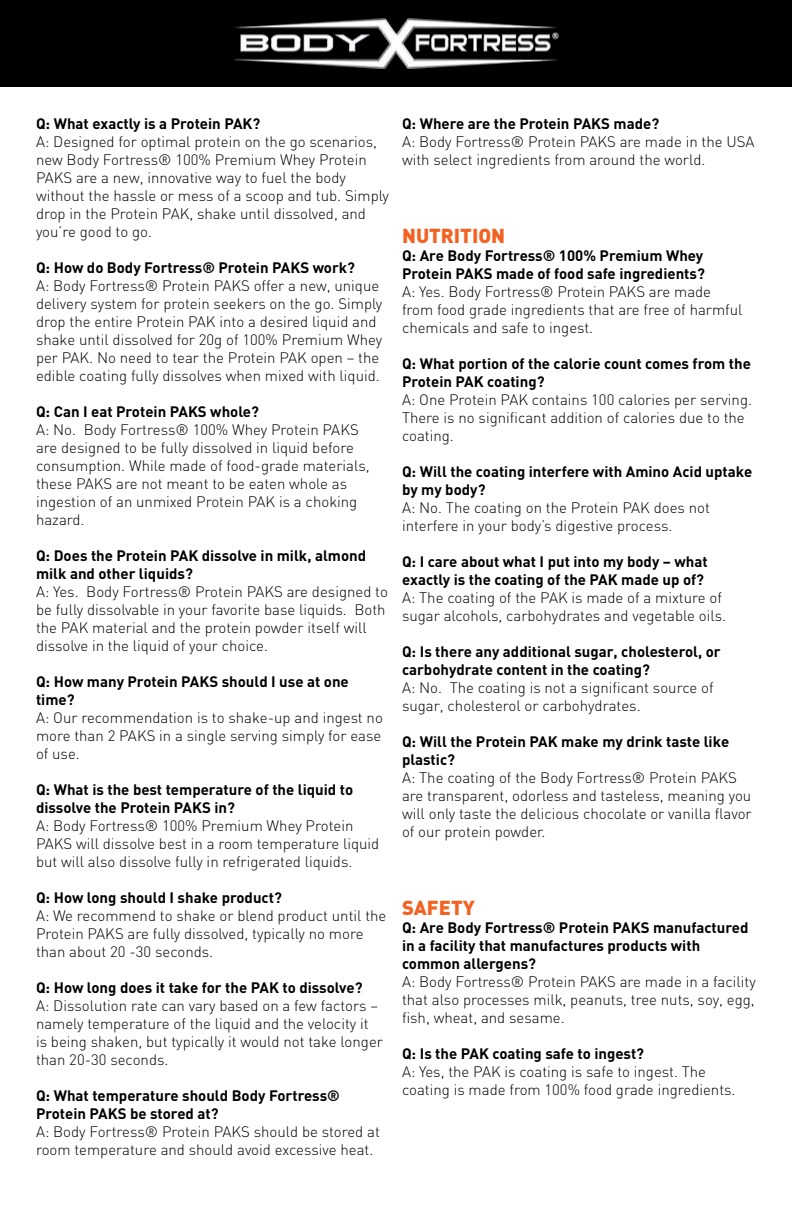
<style>
.page{position:relative;width:792px;height:1224px;background:#fff}
.page>*{position:absolute;margin:0;border:0;box-sizing:border-box;transform-origin:0 0}
.t1{font:900 20px "DIN";color:#f26323}
.t2{font:300 15px/18px "DIN";color:#000}
.t3{font:700 15px/18px "DIN";color:#000}
</style>
<div class="page">
<div style="left:0;top:0;width:792px;height:86px;background:#000"></div>
<img style="left:233px;top:18px;width:326px;height:69px">
<p class="t3" style="left:36px;top:114px;width:226px">Q: What exactly is a Protein PAK?</p>
<p class="t2" style="left:36px;top:133px;width:355px">A: Designed for optimal protein on the go scenarios, new Body Fortress® 100% Premium Whey Protein PAKS are a new, innovative way to fuel the body without the hassle or mess of a scoop and tub. Simply drop in the Protein PAK, shake until dissolved, and you’re good to go.</p>
<p class="t3" style="left:36px;top:258px;width:321px">Q: How do Body Fortress® Protein PAKS work?</p>
<p class="t2" style="left:36px;top:277px;width:348px">A: Body Fortress® Protein PAKS offer a new, unique delivery system for protein seekers on the go. Simply drop the entire Protein PAK into a desired liquid and shake until dissolved for 20g of 100% Premium Whey per PAK. No need to tear the Protein PAK open – the edible coating fully dissolves when mixed with liquid.</p>
<p class="t3" style="left:36px;top:402px;width:224px">Q: Can I eat Protein PAKS whole?</p>
<p class="t2" style="left:36px;top:421px;width:335px">A: No. Body Fortress® 100% Whey Protein PAKS are designed to be fully dissolved in liquid before consumption. While made of food-grade materials, these PAKS are not meant to be eaten whole as ingestion of an unmixed Protein PAK is a choking hazard.</p>
<p class="t3" style="left:36px;top:546px;width:332px">Q: Does the Protein PAK dissolve in milk, almond milk and other liquids?</p>
<p class="t2" style="left:36px;top:583px;width:354px">A: Yes. Body Fortress® Protein PAKS are designed to be fully dissolvable in your favorite base liquids. Both the PAK material and the protein powder itself will dissolve in the liquid of your choice.</p>
<p class="t3" style="left:36px;top:672px;width:314px">Q: How many Protein PAKS should I use at one time?</p>
<p class="t2" style="left:36px;top:709px;width:348px;text-align:justify">A: Our recommendation is to shake-up and ingest no more than 2 PAKS in a single serving simply for ease of use.</p>
<p class="t3" style="left:36px;top:780px;width:319px">Q: What is the best temperature of the liquid to dissolve the Protein PAKS in?</p>
<p class="t2" style="left:36px;top:817px;width:345px">A: Body Fortress® 100% Premium Whey Protein<br>PAKS will dissolve best in a room temperature liquid but will also dissolve fully in refrigerated liquids.</p>
<p class="t3" style="left:36px;top:888px;width:247px">Q: How long should I shake product?</p>
<p class="t2" style="left:36px;top:907px;width:352px">A: We recommend to shake or blend product until the<br>Protein PAKS are fully dissolved, typically no more than about 20 -30 seconds.</p>
<p class="t3" style="left:36px;top:978px;width:328px">Q: How long does it take for the PAK to dissolve?</p>
<p class="t2" style="left:36px;top:997px;width:349px">A: Dissolution rate can vary based on a few factors – namely temperature of the liquid and the velocity it is being shaken, but typically it would not take longer than 20-30 seconds.</p>
<p class="t3" style="left:36px;top:1086px;width:305px">Q: What temperature should Body Fortress®<br>Protein PAKS be stored at?</p>
<p class="t2" style="left:36px;top:1123px;width:345px">A: Body Fortress® Protein PAKS should be stored at room temperature and should avoid excessive heat.</p>
<p class="t3" style="left:402px;top:114px;width:259px">Q: Where are the Protein PAKS made?</p>
<p class="t2" style="left:402px;top:133px;width:354px">A: Body Fortress® Protein PAKS are made in the USA with select ingredients from around the world.</p>
<h1 class="t1" style="left:402px;top:223px;width:105px">NUTRITION</h1>
<p class="t3" style="left:402px;top:246px;width:304px">Q: Are Body Fortress® 100% Premium Whey<br>Protein PAKS made of food safe ingredients?</p>
<p class="t2" style="left:402px;top:283px;width:342px">A: Yes. Body Fortress® Protein PAKS are made from food grade ingredients that are free of harmful chemicals and safe to ingest.</p>
<p class="t3" style="left:402px;top:354px;width:350px">Q: What portion of the calorie count comes from the<br>Protein PAK coating?</p>
<p class="t2" style="left:402px;top:391px;width:352px">A: One Protein PAK contains 100 calories per serving.<br>There is no significant addition of calories due to the coating.</p>
<p class="t3" style="left:402px;top:462px;width:352px">Q: Will the coating interfere with Amino Acid uptake by my body?</p>
<p class="t2" style="left:402px;top:499px;width:309px">A: No. The coating on the Protein PAK does not interfere in your body’s digestive process.</p>
<p class="t3" style="left:402px;top:552px;width:307px">Q: I care about what I put into my body – what exactly is the coating of the PAK made up of?</p>
<p class="t2" style="left:402px;top:589px;width:326px">A: The coating of the PAK is made of a mixture of sugar alcohols, carbohydrates and vegetable oils.</p>
<p class="t3" style="left:402px;top:642px;width:320px">Q: Is there any additional sugar, cholesterol, or carbohydrate content in the coating?</p>
<p class="t2" style="left:402px;top:679px;width:313px">A: No. The coating is not a significant source of sugar, cholesterol or carbohydrates.</p>
<p class="t3" style="left:402px;top:732px;width:329px">Q: Will the Protein PAK make my drink taste like plastic?</p>
<p class="t2" style="left:402px;top:769px;width:351px">A: The coating of the Body Fortress® Protein PAKS are transparent, odorless and tasteless, meaning you will only taste the delicious chocolate or vanilla flavor of our protein powder.</p>
<h1 class="t1" style="left:402px;top:895px;width:74px">SAFETY</h1>
<p class="t3" style="left:402px;top:918px;width:348px">Q: Are Body Fortress® Protein PAKS manufactured in a facility that manufactures products with common allergens?</p>
<p class="t2" style="left:402px;top:973px;width:355px;text-align:justify">A: Body Fortress® Protein PAKS are made in a facility that also processes milk, peanuts, tree nuts, soy, egg, fish, wheat, and sesame.</p>
<p class="t3" style="left:402px;top:1044px;width:244px">Q: Is the PAK coating safe to ingest?</p>
<p class="t2" style="left:402px;top:1063px;width:335px">A: Yes, the PAK is coating is safe to ingest. The coating is made from 100% food grade ingredients.</p>
</div>
